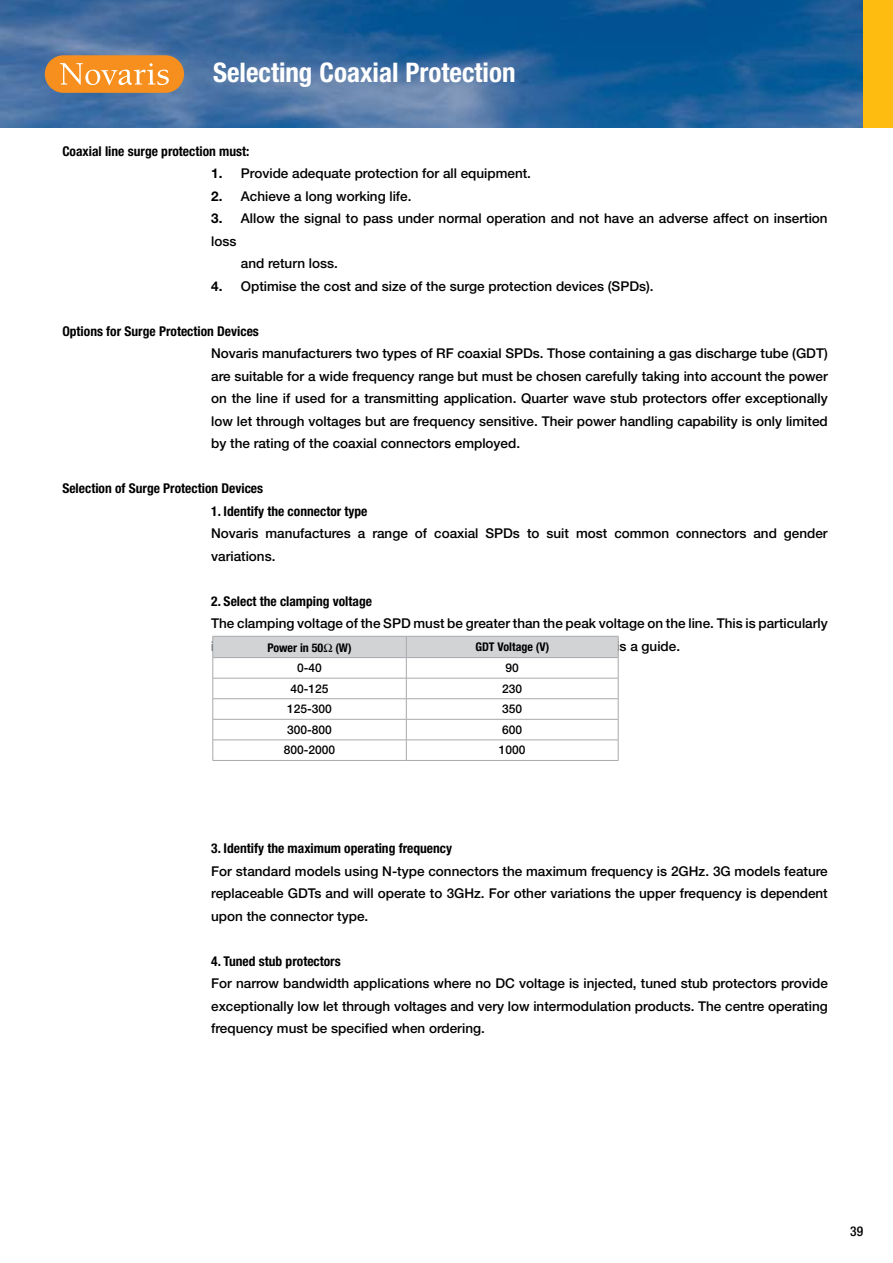
<style>
.page{position:relative;width:893px;height:1263px;background:#fff}
.page>*{position:absolute;margin:0;border:0;box-sizing:border-box;transform-origin:0 0}
.t1{font:700 condensed 27px "Helvetica Neue LT Pro";color:#fff}
.t2{font:500 13.5px/22.5px "Helvetica Neue LT Pro";color:#000;text-align:justify}
.t3{font:700 condensed 13.5px "Helvetica Neue LT Pro";color:#000}
.t4{font:500 condensed 13.5px "Helvetica Neue LT Pro";color:#000}
.t5{font:500 12px "Helvetica Neue LT Pro";color:#000}
.t6{font:700 condensed 12px "Helvetica Neue LT Pro";color:#000}
.s1{font-weight:700}
</style>
<div class="page">
<img style="left:0;top:0;width:863px;height:128px">
<div style="left:863px;top:0;width:30px;height:128px;background:#febc11"></div>
<hr style="left:213px;top:760px;width:193px;height:1px;background:#a7a9ac">
<hr style="left:406px;top:760px;width:212px;height:1px;background:#a7a9ac">
<svg style="left:44px;top:54px;width:140px;height:39px;background:#e79741"></svg>
<svg style="left:213px;top:636px;width:406px;height:124px"></svg>
<h1 class="t1" style="left:213px;top:56px;width:304px">Selecting Coaxial Protection</h1>
<p class="t3" style="left:62px;top:143px;width:189px">Coaxial line surge protection must:</p>
<p class="t2" style="left:211px;top:162px;width:321px"><span class="s1">1.</span> Provide adequate protection for all equipment.</p>
<p class="t2" style="left:211px;top:185px;width:202px"><span class="s1">2.</span> Achieve a long working life.</p>
<p class="t2" style="left:211px;top:207px;width:618px"><span class="s1">3.</span> Allow the signal to pass under normal operation and not have an adverse affect on insertion</p>
<p class="t2" style="left:211px;top:230px;width:27px">loss</p>
<p class="t2" style="left:241px;top:252px;width:99px">and return loss.</p>
<p class="t2" style="left:211px;top:275px;width:444px"><span class="s1">4.</span> Optimise the cost and size of the surge protection devices (SPDs).</p>
<p class="t3" style="left:62px;top:323px;width:198px">Options for Surge Protection Devices</p>
<p class="t2" style="left:211px;top:342px;width:618px">Novaris manufacturers two types of RF coaxial SPDs. Those containing a gas discharge tube (GDT) are suitable for a wide frequency range but must be chosen carefully taking into account the power on the line if used for a transmitting application. Quarter wave stub protectors offer exceptionally low let through voltages but are frequency sensitive. Their power handling capability is only limited by the rating of the coaxial connectors employed.</p>
<p class="t3" style="left:62px;top:480px;width:202px">Selection of Surge Protection Devices</p>
<p class="t3" style="left:211px;top:503px;width:158px">1. Identify the connector type</p>
<p class="t2" style="left:211px;top:522px;width:618px">Novaris manufactures a range of coaxial SPDs to suit most common connectors and gender variations.</p>
<p class="t3" style="left:211px;top:593px;width:162px">2. Select the clamping voltage</p>
<p class="t2" style="left:211px;top:612px;width:618px">The clamping voltage of the SPD must be greater than the peak voltage on the line. This is particularly</p>
<p class="t6" style="left:267px;top:640px;width:86px">Power in 50 (W)</p>
<p class="t6" style="left:475px;top:639px;width:75px">GDT Voltage (V)</p>
<p class="t5" style="left:297px;top:661px;width:26px">0-40</p>
<p class="t5" style="left:506px;top:661px;width:15px">90</p>
<p class="t5" style="left:291px;top:681px;width:40px">40-125</p>
<p class="t5" style="left:502px;top:681px;width:22px">230</p>
<p class="t5" style="left:287px;top:702px;width:46px">125-300</p>
<p class="t5" style="left:502px;top:702px;width:22px">350</p>
<p class="t5" style="left:287px;top:722px;width:46px">300-800</p>
<p class="t5" style="left:502px;top:722px;width:22px">600</p>
<p class="t5" style="left:284px;top:743px;width:53px">800-2000</p>
<p class="t5" style="left:499px;top:743px;width:28px">1000</p>
<p class="t3" style="left:211px;top:840px;width:242px">3. Identify the maximum operating frequency</p>
<p class="t2" style="left:211px;top:860px;width:618px">For standard models using N-type connectors the maximum frequency is 2GHz. 3G models feature replaceable GDTs and will operate to 3GHz. For other variations the upper frequency is dependent upon the connector type.</p>
<p class="t3" style="left:211px;top:953px;width:131px">4. Tuned stub protectors</p>
<p class="t2" style="left:211px;top:972px;width:618px">For narrow bandwidth applications where no DC voltage is injected, tuned stub protectors provide exceptionally low let through voltages and very low intermodulation products. The centre operating frequency must be specified when ordering.</p>
<p class="t4" style="left:850px;top:1223px;width:14px">39</p>
</div>
